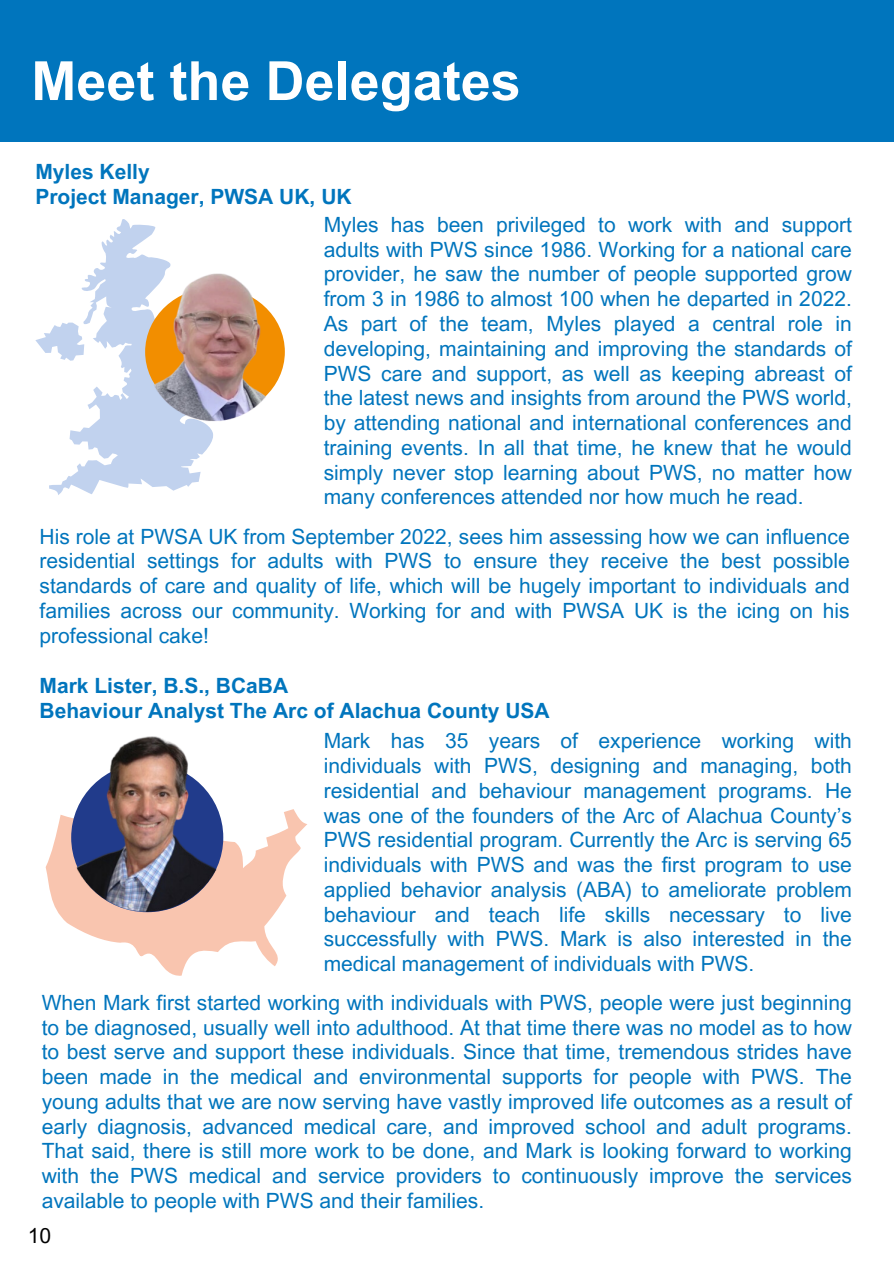
<style>
.page{position:relative;width:894px;height:1264px;background:#fff}
.page>*{position:absolute;margin:0;border:0;box-sizing:border-box;transform-origin:0 0}
.t1{font:700 54px "Arial MT Pro";color:#fff}
.t2{font:21px/24.8px "Arial MT Pro";color:#0075bd;text-align:justify}
.t3{font:700 21px "Arial MT Pro";color:#0075bd}
.t4{font:21px "Arial MT Pro";color:#000}
</style>
<div class="page">
<div style="left:0;top:0;width:893px;height:141px;background:#0075bd"></div>
<svg style="left:46px;top:809px;width:261px;height:167px"></svg>
<img style="left:60px;top:736px;width:175px;height:185px">
<svg style="left:49px;top:219px;width:164px;height:276px"></svg>
<svg style="left:35px;top:322px;width:49px;height:39px"></svg>
<img style="left:144px;top:260px;width:141px;height:169px">
<p class="t1" style="left:31px;top:61px;width:491px">Meet the Delegates</p>
<h2 class="t3" style="left:35px;top:164px;width:116px">Myles Kelly</h2>
<p class="t3" style="left:35px;top:188px;width:318px">Project Manager, PWSA UK, UK</p>
<p class="t2" style="left:323px;top:215px;width:529px">Myles has been privileged to work with and support adults with PWS since 1986. Working for a national care provider, he saw the number of people supported grow from 3 in 1986 to almost 100 when he departed in 2022.<br>As part of the team, Myles played a central role in developing, maintaining and improving the standards of PWS care and support, as well as keeping abreast of the latest news and insights from around the PWS world, by attending national and international conferences and training events. In all that time, he knew that he would simply never stop learning about PWS, no matter how many conferences attended nor how much he read.</p>
<p class="t2" style="left:40px;top:526px;width:811px">His role at PWSA UK from September 2022, sees him assessing how we can influence residential settings for adults with PWS to ensure they receive the best possible standards of care and quality of life, which will be hugely important to individuals and families across our community. Working for and with PWSA UK is the icing on his professional cake!</p>
<p class="t3" style="left:40px;top:677px;width:250px">Mark Lister, B.S., BCaBA</p>
<p class="t3" style="left:40px;top:702px;width:511px">Behaviour Analyst The Arc of Alachua County USA</p>
<h2 class="t2" style="left:323px;top:731px;width:529px">Mark has 35 years of experience working with individuals with PWS, designing and managing, both residential and behaviour management programs. He was one of the founders of the Arc of Alachua County’s PWS residential program. Currently the Arc is serving 65 individuals with PWS and was the first program to use applied behavior analysis (ABA) to ameliorate problem behaviour and teach life skills necessary to live successfully with PWS. Mark is also interested in the medical management of individuals with PWS.</h2>
<p class="t2" style="left:42px;top:992px;width:811px">When Mark first started working with individuals with PWS, people were just beginning to be diagnosed, usually well into adulthood. At that time there was no model as to how to best serve and support these individuals. Since that time, tremendous strides have been made in the medical and environmental supports for people with PWS. The young adults that we are now serving have vastly improved life outcomes as a result of early diagnosis, advanced medical care, and improved school and adult programs.<br>That said, there is still more work to be done, and Mark is looking forward to working with the PWS medical and service providers to continuously improve the services available to people with PWS and their families.</p>
<p class="t4" style="left:28px;top:1227px;width:25px">10</p>
</div>
